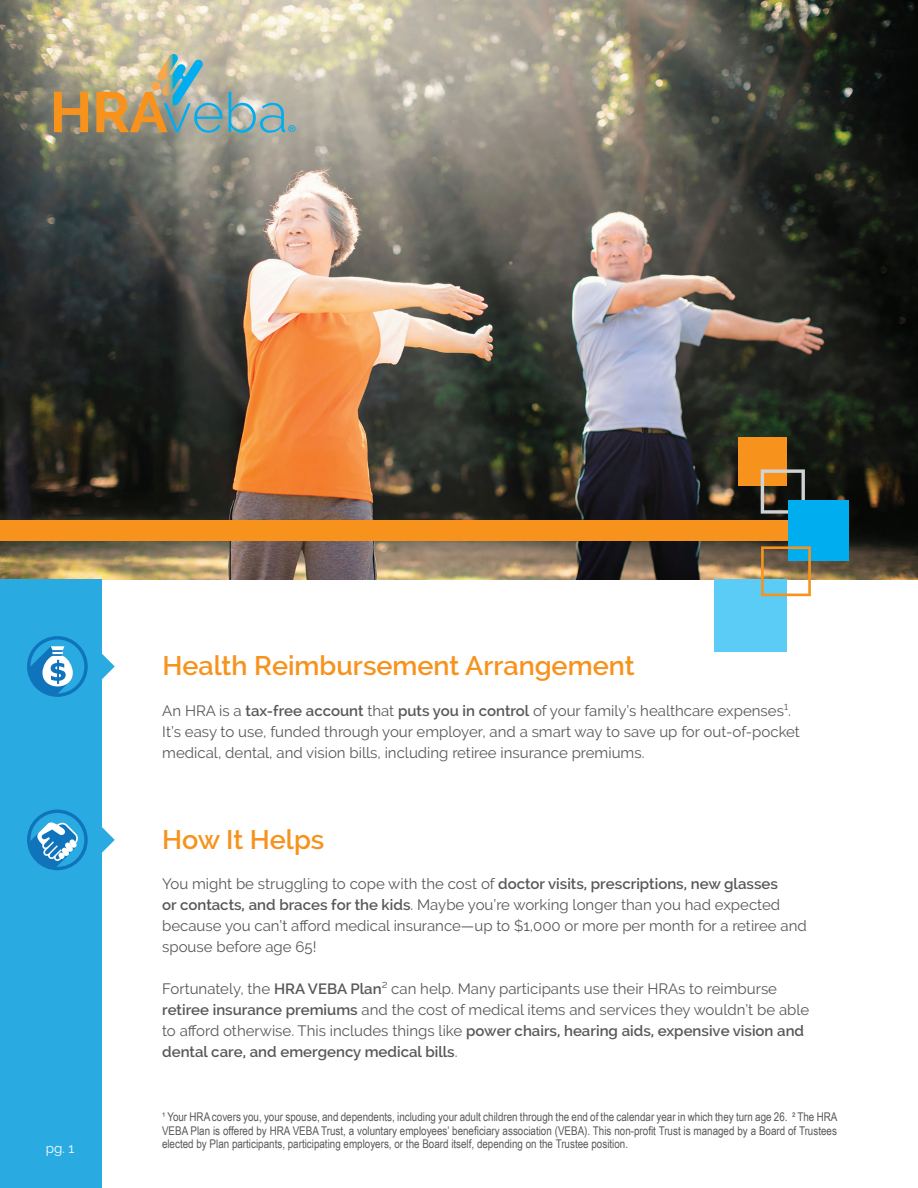
<style>
.page{position:relative;width:918px;height:1188px;background:#fff}
.page>*{position:absolute;margin:0;border:0;box-sizing:border-box;transform-origin:0 0}
.t1{font:600 27px "Raleway";color:#f7931d}
.t2{font:15px/21px "Raleway";color:#57585a}
.t3{font:13.5px "Raleway";color:#fff}
.t4{font:12px/13.5px "Arial Narrow";color:#57585a;text-align:justify}
.s1{font-weight:600}
</style>
<div class="page">
<img style="left:0;top:0;width:918px;height:580px">
<div style="left:0;top:580px;width:101px;height:608px;background:#29abe2"></div>
<svg style="left:28px;top:636px;width:87px;height:61px"></svg>
<svg style="left:30px;top:810px;width:85px;height:60px"></svg>
<div style="left:0;top:520px;width:810px;height:20px;background:#f7931d"></div>
<div style="left:738px;top:438px;width:49px;height:48px;background:#f7931d"></div>
<svg style="left:761px;top:469px;width:44px;height:45px"></svg>
<div style="left:788px;top:501px;width:61px;height:60px;background:#00aeef"></div>
<div style="left:714px;top:579px;width:73px;height:73px;background:#5accf5"></div>
<svg style="left:761px;top:546px;width:50px;height:50px"></svg>
<svg style="left:54px;top:92px;width:34px;height:40px"></svg>
<svg style="left:96px;top:92px;width:127px;height:41px;background:#b09d75"></svg>
<img style="left:151px;top:54px;width:53px;height:51px">
<svg style="left:229px;top:92px;width:66px;height:41px;background:#9ab5b6"></svg>
<p class="t3" style="left:46px;top:1140px;width:30px">pg. 1</p>
<h1 class="t1" style="left:162px;top:650px;width:474px">Health Reimbursement Arrangement</h1>
<p class="t2" style="left:162px;top:700px;width:639px">An HRA is a <span class="s1">tax-free account</span> that <span class="s1">puts you in control</span> of your family’s healthcare expenses¹.<br>It’s easy to use, funded through your employer, and a smart way to save up for out-of-pocket medical, dental, and vision bills, including retiree insurance premiums.</p>
<h1 class="t1" style="left:162px;top:824px;width:164px">How It Helps</h1>
<p class="t2" style="left:162px;top:873px;width:646px">You might be struggling to cope with the cost of <span class="s1">doctor visits, prescriptions, new glasses<br>or contacts, and braces for the kids</span>. Maybe you’re working longer than you had expected because you can’t afford medical insurance—up to $1,000 or more per month for a retiree and spouse before age 65!</p>
<p class="t2" style="left:162px;top:978px;width:649px">Fortunately, the <span class="s1">HRA VEBA Plan</span>² can help. Many participants use their HRAs to reimburse <span class="s1">retiree insurance premiums</span> and the cost of medical items and services they wouldn’t be able to afford otherwise. This includes things like <span class="s1">power chairs, hearing aids, expensive vision and dental care, and emergency medical bills</span>.</p>
<p class="t4" style="left:162px;top:1110px;width:677px">¹ Your HRA covers you, your spouse, and dependents, including your adult children through the end of the calendar year in which they turn age 26. ² The HRA VEBA Plan is offered by HRA VEBA Trust, a voluntary employees’ beneficiary association (VEBA). This non-profit Trust is managed by a Board of Trustees elected by Plan participants, participating employers, or the Board itself, depending on the Trustee position.</p>
</div>
